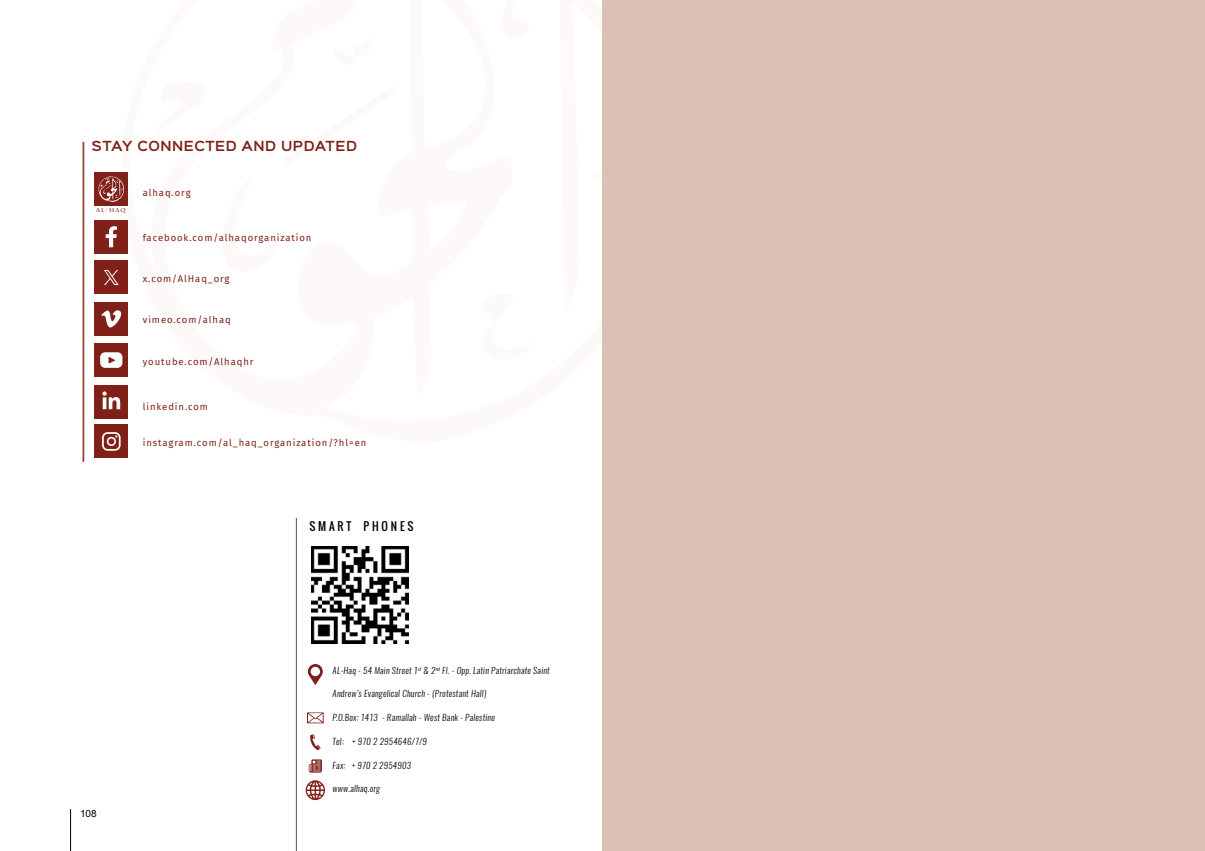
<style>
.page{position:relative;width:1205px;height:851px;background:#fff}
.page>*{position:absolute;margin:0;border:0;box-sizing:border-box;transform-origin:0 0}
.t1{font:600 12.5px "Sinkin Sans 600";letter-spacing:.04em;color:#7f2119}
.t2{font:11.25px "Oswald";letter-spacing:.25em;color:#000}
.t3{font:10px "Arial";color:#000}
.t4{font:9.5px "Fira Sans";letter-spacing:.1em;color:#7f2119}
.t5{font:italic 300 8.75px "Oswald";letter-spacing:.03em;color:#000}
.t6{font:700 5.5px "Charlemagne Std";color:#7f2119}
</style>
<div class="page">
<hr style="left:70px;top:808px;width:1px;height:42px;background:#000">
<hr style="left:296px;top:518px;width:1px;height:332px;background:#414042">
<hr style="left:82px;top:142px;width:2px;height:320px;background:#893425">
<img style="left:311px;top:546px;width:98px;height:97px">
<svg style="left:306px;top:780px;width:19px;height:20px"></svg>
<svg style="left:307px;top:712px;width:17px;height:11px"></svg>
<svg style="left:309px;top:759px;width:13px;height:13px"></svg>
<svg style="left:310px;top:734px;width:11px;height:16px"></svg>
<svg style="left:308px;top:664px;width:15px;height:21px"></svg>
<div style="left:95px;top:220px;width:33px;height:33px;background:#7f2119"></div>
<svg style="left:106px;top:226px;width:11px;height:21px"></svg>
<div style="left:95px;top:261px;width:33px;height:33px;background:#7f2119"></div>
<svg style="left:104px;top:270px;width:15px;height:15px"></svg>
<div style="left:95px;top:385px;width:33px;height:33px;background:#7f2119"></div>
<svg style="left:102px;top:391px;width:18px;height:18px"></svg>
<div style="left:95px;top:343px;width:33px;height:33px;background:#7f2119"></div>
<svg style="left:100px;top:352px;width:22px;height:16px"></svg>
<div style="left:95px;top:302px;width:33px;height:33px;background:#7f2119"></div>
<svg style="left:101px;top:310px;width:21px;height:18px"></svg>
<div style="left:95px;top:173px;width:33px;height:33px;background:#7f2119"></div>
<svg style="left:98px;top:176px;width:26px;height:26px"></svg>
<div style="left:95px;top:425px;width:33px;height:33px;background:#7f2119"></div>
<svg style="left:102px;top:432px;width:19px;height:18px"></svg>
<div style="left:602px;top:0;width:603px;height:850px;background:#dbc1b5"></div>
<h1 class="t1" style="left:91px;top:135px;width:267px">STAY CONNECTED AND UPDATED</h1>
<p class="t6" style="left:96px;top:206px;width:31px">AL-HAQ</p>
<p class="t4" style="left:143px;top:185px;width:49px">alhaq.org</p>
<p class="t4" style="left:143px;top:231px;width:170px">facebook.com/alhaqorganization</p>
<p class="t4" style="left:143px;top:271px;width:88px">x.com/AlHaq_org</p>
<p class="t4" style="left:143px;top:313px;width:90px">vimeo.com/alhaq</p>
<p class="t4" style="left:143px;top:354px;width:112px">youtube.com/Alhaqhr</p>
<p class="t4" style="left:143px;top:399px;width:67px">linkedin.com</p>
<p class="t4" style="left:143px;top:435px;width:225px">instagram.com/al_haq_organization/?hl=en</p>
<p class="t2" style="left:309px;top:518px;width:106px">SMART PHONES</p>
<p class="t3" style="left:80px;top:806px;width:18px">108</p>
<p class="t5" style="left:333px;top:664px;width:219px">AL-Haq - 54 Main Street 1<sup>st</sup> &amp; 2<sup>nd</sup> Fl. - Opp. Latin Patriarchate Saint</p>
<p class="t5" style="left:333px;top:687px;width:155px">Andrew’s Evangelical Church - (Protestant Hall)</p>
<p class="t5" style="left:333px;top:711px;width:164px">P.O.Box: 1413 - Ramallah - West Bank - Palestine</p>
<p class="t5" style="left:333px;top:735px;width:96px">Tel: + 970 2 2954646/7/9</p>
<p class="t5" style="left:333px;top:759px;width:80px">Fax: + 970 2 2954903</p>
<p class="t5" style="left:333px;top:782px;width:49px">www.alhaq.org</p>
</div>
